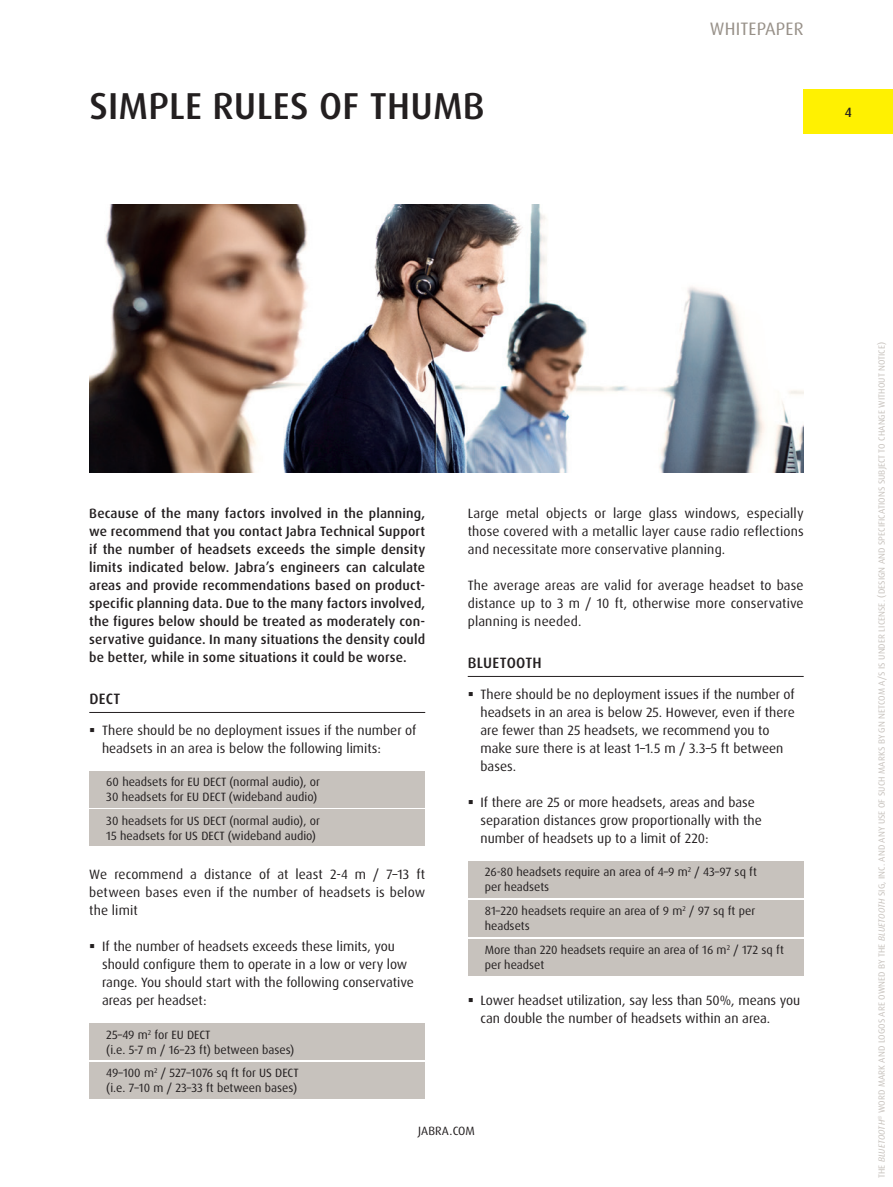
<style>
.page{position:relative;width:893px;height:1187px;background:#fff}
.page>*{position:absolute;margin:0;border:0;box-sizing:border-box;transform-origin:0 0}
.t1{font:500 37.5px "Dax Pro";letter-spacing:.005em;color:#231f20}
.t2{font:18px "Dax Pro";letter-spacing:.01em;color:#989189}
.t3{font:500 15px "Dax Pro";letter-spacing:.02em;color:#231f20}
.t4{font:13.5px/18px "Dax Pro";color:#231f20}
.t5{font:500 13.5px/18px "Dax Pro";letter-spacing:.01em;color:#231f20;text-align:justify}
.t6{font:12px/15px "Dax Pro";color:#231f20}
.t7{font:9px "Dax Pro";letter-spacing:.01em;color:#c7c2bd}
.s1{font-style:italic}
</style>
<div class="page">
<hr style="left:89px;top:712px;width:336px;height:1px;background:#231f20">
<div style="left:89px;top:771px;width:336px;height:36px;background:#c7c2bd"></div>
<div style="left:89px;top:809px;width:336px;height:36px;background:#c7c2bd"></div>
<div style="left:89px;top:1023px;width:336px;height:36px;background:#c7c2bd"></div>
<div style="left:89px;top:1061px;width:336px;height:37px;background:#c7c2bd"></div>
<hr style="left:468px;top:676px;width:336px;height:1px;background:#231f20">
<div style="left:468px;top:861px;width:336px;height:36px;background:#c7c2bd"></div>
<div style="left:468px;top:900px;width:336px;height:36px;background:#c7c2bd"></div>
<div style="left:468px;top:938px;width:336px;height:37px;background:#c7c2bd"></div>
<div style="left:804px;top:89px;width:89px;height:45px;background:#fff101"></div>
<img style="left:89px;top:204px;width:715px;height:268px">
<h1 class="t1" style="left:89px;top:82px;width:397px">SIMPLE RULES OF THUMB</h1>
<h2 class="t2" style="left:710px;top:18px;width:95px">WHITEPAPER</h2>
<p class="t5" style="left:845px;top:103px;width:9px">4</p>
<p class="t5" style="left:89px;top:504px;width:337px">Because of the many factors involved in the planning, we recommend that you contact Jabra Technical Support if the number of headsets exceeds the simple density limits indicated below. Jabra’s engineers can calculate areas and provide recommendations based on product&shy;specific planning data. Due to the many factors involved, the figures below should be treated as moderately con&shy;servative guidance. In many situations the density could be better, while in some situations it could be worse.</p>
<p class="t3" style="left:89px;top:689px;width:33px">DECT</p>
<p class="t4" style="left:102px;top:721px;width:316px">There should be no deployment issues if the number of headsets in an area is below the following limits:</p>
<p class="t6" style="left:106px;top:774px;width:215px">60 headsets for EU DECT (normal audio), or<br>30 headsets for EU DECT (wideband audio)</p>
<p class="t6" style="left:106px;top:813px;width:215px">30 headsets for US DECT (normal audio), or<br>15 headsets for US DECT (wideband audio)</p>
<p class="t4" style="left:89px;top:865px;width:337px;text-align:justify">We recommend a distance of at least 2-4 m / 7–13 ft between bases even if the number of headsets is below the limit</p>
<p class="t4" style="left:102px;top:937px;width:313px">If the number of headsets exceeds these limits, you should configure them to operate in a low or very low range. You should start with the following conservative areas per headset:</p>
<p class="t6" style="left:106px;top:1026px;width:190px">25–49 m<sup>2</sup> for EU DECT<br>(i.e. 5-7 m / 16–23 ft) between bases)</p>
<p class="t6" style="left:106px;top:1065px;width:194px">49–100 m<sup>2</sup> / 527–1076 sq ft for US DECT (i.e. 7–10 m / 23–33 ft between bases)</p>
<p class="t4" style="left:468px;top:504px;width:337px;text-align:justify">Large metal objects or large glass windows, especially those covered with a metallic layer cause radio reflections and necessitate more conservative planning.</p>
<p class="t4" style="left:468px;top:576px;width:337px;text-align:justify">The average areas are valid for average headset to base distance up to 3 m / 10 ft, otherwise more conservative planning is needed.</p>
<p class="t3" style="left:468px;top:653px;width:75px">BLUETOOTH</p>
<p class="t4" style="left:480px;top:685px;width:316px">There should be no deployment issues if the number of headsets in an area is below 25. However, even if there are fewer than 25 headsets, we recommend you to make sure there is at least 1–1.5 m / 3.3–5 ft between bases.</p>
<p class="t4" style="left:480px;top:793px;width:283px">If there are 25 or more headsets, areas and base separation distances grow proportionally with the number of headsets up to a limit of 220:</p>
<p class="t6" style="left:485px;top:864px;width:274px">26-80 headsets require an area of 4–9 m<sup>2</sup> / 43–97 sq ft per headsets</p>
<p class="t6" style="left:485px;top:903px;width:272px">81–220 headsets require an area of 9 m<sup>2</sup> / 97 sq ft per headsets</p>
<p class="t6" style="left:485px;top:942px;width:301px">More than 220 headsets require an area of 16 m<sup>2</sup> / 172 sq ft per headset</p>
<p class="t4" style="left:480px;top:991px;width:321px">Lower headset utilization, say less than 50%, means you can double the number of headsets within an area.</p>
<p class="t6" style="left:418px;top:1122px;width:58px">JABRA.COM</p>
<p class="t7" style="left:876px;top:1178px;width:837px;rotate:-90deg">THE <span class="s1">BLUETOOTH</span><sup>®</sup> WORD MARK AND LOGOS ARE OWNED BY THE <span class="s1">BLUETOOTH</span> SIG, INC. AND ANY USE OF SUCH MARKS BY GN NETCOM A/S IS UNDER LICENSE. (DESIGN AND SPECIFICATIONS SUBJECT TO CHANGE WITHOUT NOTICE)</p>
</div>
